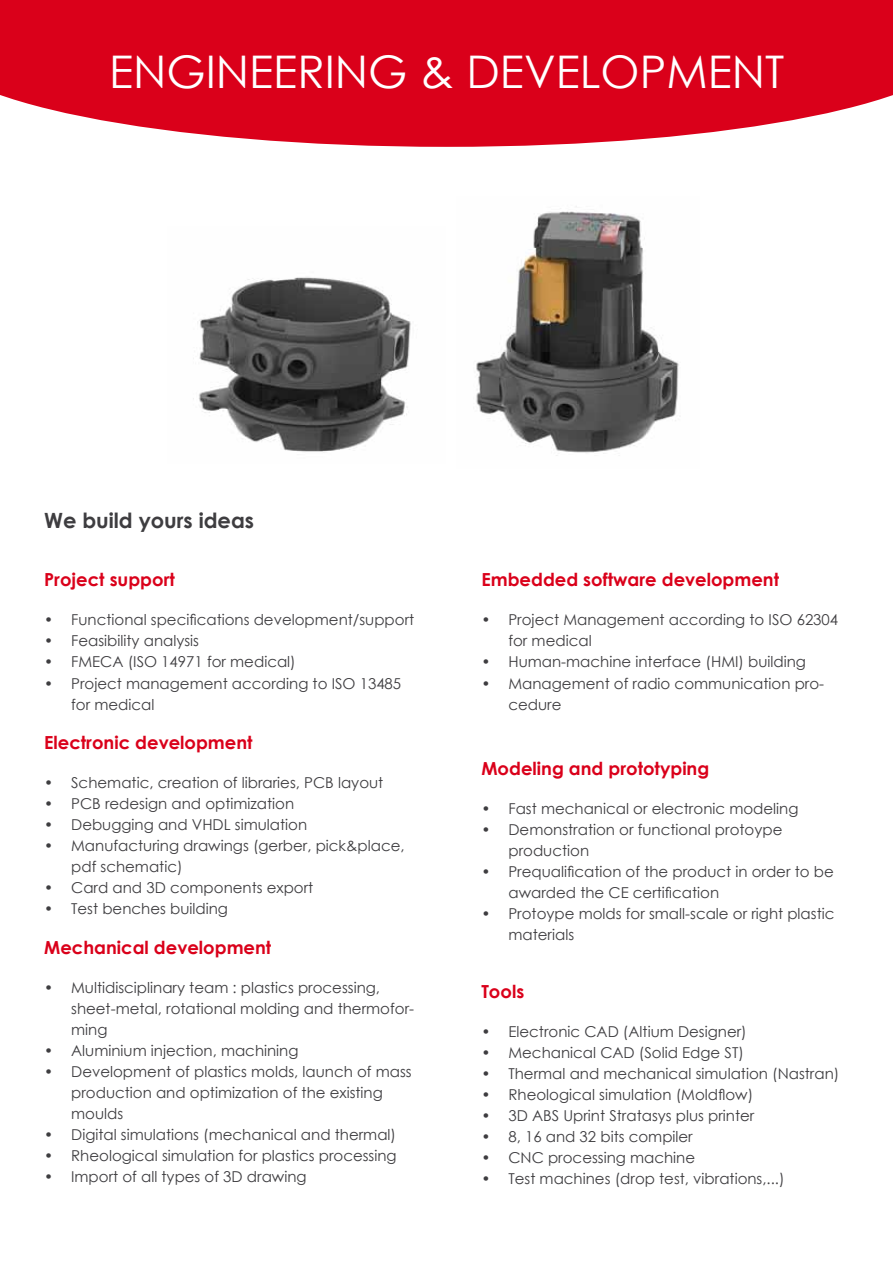
<style>
.page{position:relative;width:893px;height:1263px;background:#fff}
.page>*{position:absolute;margin:0;border:0;box-sizing:border-box;transform-origin:0 0}
.t1{font:45px "Century Gothic";color:#fff}
.t2{font:700 21px "Century Gothic";color:#3e3d40}
.t3{font:700 18px "Century Gothic";color:#da001a}
.t4{font:15px/21px "Century Gothic";color:#3e3d40}
</style>
<div class="page">
<svg style="left:0;top:48px;width:827px;height:99px;background:#de2138"></svg>
<div style="left:0;top:0;width:893px;height:48px;background:#da001a"></div>
<img style="left:193px;top:277px;width:218px;height:176px">
<svg style="left:827px;top:48px;width:66px;height:66px;background:#df233a"></svg>
<div style="left:885px;top:0;width:8px;height:50px;background:#da001a"></div>
<img style="left:476px;top:206px;width:203px;height:250px">
<h1 class="t1" style="left:109px;top:40px;width:677px">ENGINEERING &amp; DEVELOPMENT</h1>
<h2 class="t2" style="left:44px;top:504px;width:211px">We build yours ideas</h2>
<p class="t3" style="left:44px;top:566px;width:132px">Project support</p>
<p class="t4" style="left:44px;top:609px;width:372px">• Functional specifications development/support</p>
<p class="t4" style="left:44px;top:630px;width:156px">• Feasibility analysis</p>
<p class="t4" style="left:44px;top:651px;width:253px">• FMECA (ISO 14971 for medical)</p>
<p class="t4" style="left:71px;top:672px;width:332px;text-indent:-27px">• Project management according to ISO 13485 for medical</p>
<p class="t3" style="left:44px;top:729px;width:210px">Electronic development</p>
<p class="t4" style="left:44px;top:772px;width:341px">• Schematic, creation of libraries, PCB layout</p>
<p class="t4" style="left:44px;top:793px;width:252px">• PCB redesign and optimization</p>
<p class="t4" style="left:44px;top:814px;width:265px">• Debugging and VHDL simulation</p>
<p class="t4" style="left:71px;top:835px;width:335px;text-indent:-27px">• Manufacturing drawings (gerber, pick&amp;place, pdf schematic)</p>
<p class="t4" style="left:44px;top:877px;width:271px">• Card and 3D components export</p>
<p class="t4" style="left:44px;top:898px;width:185px">• Test benches building</p>
<p class="t3" style="left:44px;top:933px;width:229px">Mechanical development</p>
<p class="t4" style="left:71px;top:976px;width:344px;text-indent:-27px">• Multidisciplinary team : plastics processing, sheet-metal, rotational molding and thermofor&shy;ming</p>
<p class="t4" style="left:44px;top:1039px;width:256px">• Aluminium injection, machining</p>
<p class="t4" style="left:71px;top:1060px;width:342px;text-indent:-27px">• Development of plastics molds, launch of mass production and optimization of the existing moulds</p>
<p class="t4" style="left:44px;top:1123px;width:353px">• Digital simulations (mechanical and thermal)</p>
<p class="t4" style="left:44px;top:1144px;width:354px">• Rheological simulation for plastics processing</p>
<p class="t4" style="left:44px;top:1165px;width:264px">• Import of all types of 3D drawing</p>
<p class="t3" style="left:481px;top:566px;width:299px">Embedded software development</p>
<p class="t4" style="left:508px;top:609px;width:331px;text-indent:-27px">• Project Management according to ISO 62304 for medical</p>
<p class="t4" style="left:481px;top:651px;width:326px">• Human-machine interface (HMI) building</p>
<p class="t4" style="left:508px;top:672px;width:317px;line-height:21.6px;text-indent:-27px">• Management of radio communication pro&shy;cedure</p>
<p class="t3" style="left:481px;top:755px;width:229px">Modeling and prototyping</p>
<p class="t4" style="left:481px;top:798px;width:319px">• Fast mechanical or electronic modeling</p>
<p class="t4" style="left:508px;top:819px;width:275px;text-indent:-27px">• Demonstration or functional protoype production</p>
<p class="t4" style="left:508px;top:861px;width:327px;text-indent:-27px">• Prequalification of the product in order to be awarded the CE certification</p>
<p class="t4" style="left:508px;top:903px;width:328px;text-indent:-27px">• Protoype molds for small-scale or right plastic materials</p>
<p class="t3" style="left:481px;top:977px;width:44px">Tools</p>
<p class="t4" style="left:481px;top:1020px;width:267px">• Electronic CAD (Altium Designer)</p>
<p class="t4" style="left:481px;top:1041px;width:264px">• Mechanical CAD (Solid Edge ST)</p>
<p class="t4" style="left:481px;top:1062px;width:359px">• Thermal and mechanical simulation (Nastran)</p>
<p class="t4" style="left:481px;top:1083px;width:273px">• Rheological simulation (Moldflow)</p>
<p class="t4" style="left:481px;top:1104px;width:274px">• 3D ABS Uprint Stratasys plus printer</p>
<p class="t4" style="left:481px;top:1125px;width:213px">• 8, 16 and 32 bits compiler</p>
<p class="t4" style="left:481px;top:1146px;width:215px">• CNC processing machine</p>
<p class="t4" style="left:481px;top:1167px;width:305px">• Test machines (drop test, vibrations,...)</p>
</div>
